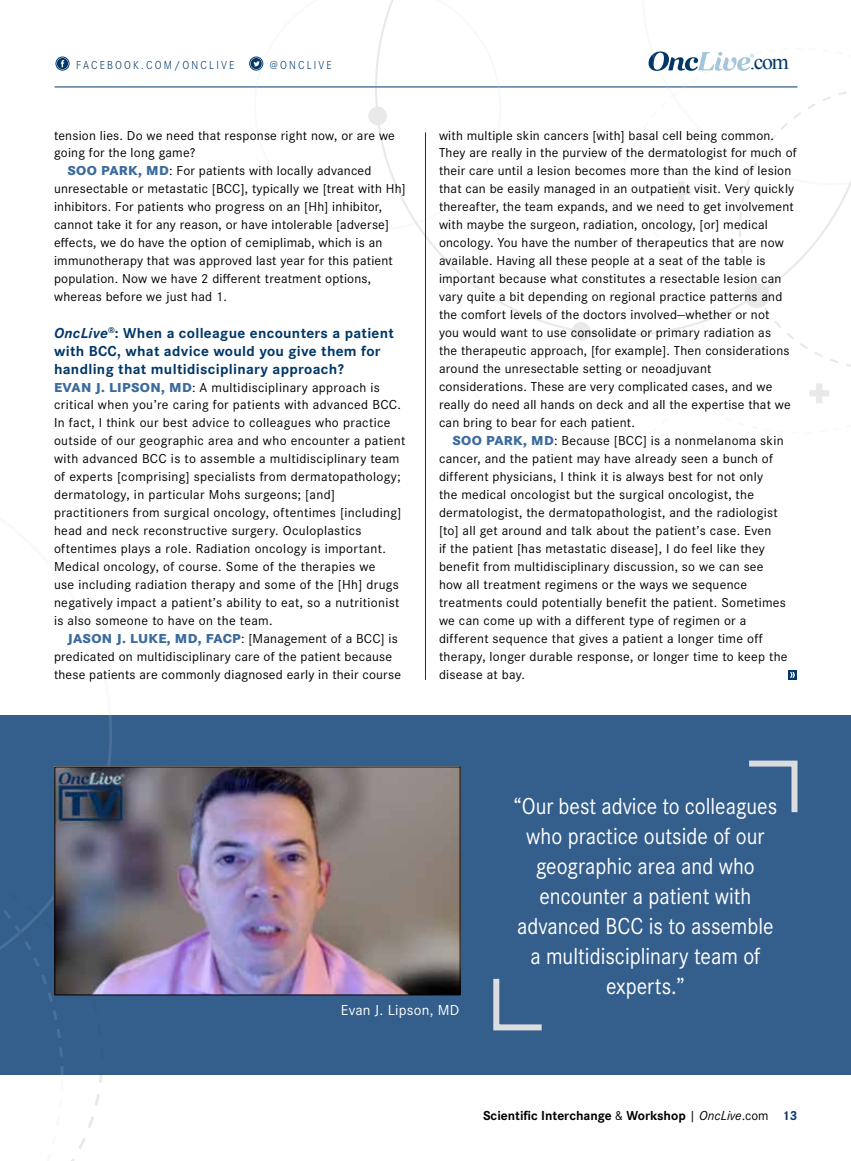
<style>
.page{position:relative;width:851px;height:1161px;background:#fff}
.page>*{position:absolute;margin:0;border:0;box-sizing:border-box;transform-origin:0 0}
.t1{font:24px/30px "Corporate S";color:#fff;text-align:center;scale:.9 1}
.t2{font:21.9px "Times New Roman";color:#003768}
.t3{font:700 15px/18px "Corporate S";letter-spacing:.02em;color:#003768}
.t4{font:15px "Corporate S";letter-spacing:.015em;color:#fff}
.t5{font:13.5px/18px "Corporate S";letter-spacing:.015em;color:#000}
.t6{font:700 13.5px "Corporate S";color:#000}
.t7{font:300 12px "Corporate S";letter-spacing:.2em;color:#003768;scale:.9 1}
.s1{font-weight:800;color:#3c6b9c}
.s2{font-style:italic}
.s3{font-weight:400}
.s4{font-weight:400;font-style:italic}
.s5{color:#003768}
</style>
<div class="page">
<hr style="left:55px;top:87px;width:742px;height:1px;background:#003768">
<div style="left:56px;top:57px;width:13px;height:13px;border:1px solid #003768;border-radius:50%"></div>
<div style="left:57px;top:58px;width:11px;height:11px;background:#003768;border-radius:50%"></div>
<svg style="left:61px;top:60px;width:3px;height:7px"></svg>
<div style="left:249px;top:57px;width:14px;height:13px;border:1px solid #003768;border-radius:50%"></div>
<svg style="left:250px;top:58px;width:12px;height:11px"></svg>
<svg style="left:254px;top:0;width:214px;height:230px"></svg>
<svg style="left:397px;top:0;width:21px;height:224px"></svg>
<div style="left:368px;top:107px;width:19px;height:18px;background:#e9e9e9;border-radius:50%"></div>
<svg style="left:468px;top:51px;width:383px;height:316px"></svg>
<svg style="left:809px;top:383px;width:20px;height:20px"></svg>
<hr style="left:425px;top:133px;width:1px;height:547px;background:#003768">
<div style="left:788px;top:670px;width:8px;height:10px;background:#003768"></div>
<svg style="left:790px;top:672px;width:5px;height:6px"></svg>
<div style="left:0;top:716px;width:850px;height:360px;background:#345e8b"></div>
<img style="left:57px;top:769px;width:401px;height:224px">
<div style="left:55px;top:767px;width:405px;height:228px;border:1px solid #000"></div>
<svg style="left:493px;top:978px;width:49px;height:53px"></svg>
<svg style="left:749px;top:760px;width:49px;height:53px"></svg>
<p class="t7" style="left:76px;top:58px;width:177px">FACEBOOK.COM/ONCLIVE</p>
<p class="t7" style="left:270px;top:58px;width:70px">@ONCLIVE</p>
<h2 class="t2" style="left:749px;top:47px;width:41px">.com</h2>
<p class="t5" style="left:54px;top:126px;width:342px">tension lies. Do we need that response right now, or are we</p>
<p class="t5" style="left:54px;top:144px;width:143px">going for the long game?</p>
<p class="t5" style="left:67px;top:162px;width:305px"><span class="s1">SOO PARK, MD</span>: For patients with locally advanced</p>
<p class="t5" style="left:54px;top:180px;width:353px">unresectable or metastatic [BCC], typically we [treat with Hh]</p>
<p class="t5" style="left:54px;top:198px;width:330px">inhibitors. For patients who progress on an [Hh] inhibitor,</p>
<p class="t5" style="left:54px;top:216px;width:336px">cannot take it for any reason, or have intolerable [adverse]</p>
<p class="t5" style="left:54px;top:234px;width:330px">effects, we do have the option of cemiplimab, which is an</p>
<p class="t5" style="left:54px;top:252px;width:340px">immunotherapy that was approved last year for this patient</p>
<p class="t5" style="left:54px;top:270px;width:318px">population. Now we have 2 different treatment options,</p>
<p class="t5" style="left:54px;top:288px;width:174px">whereas before we just had 1.</p>
<p class="t3" style="left:54px;top:324px;width:341px"><span class="s2">OncLive</span><sup>®</sup>: When a colleague encounters a patient with BCC, what advice would you give them for handling that multidisciplinary approach?</p>
<p class="t5" style="left:54px;top:378px;width:353px"><span class="s1">EVAN J. LIPSON, MD</span>: A multidisciplinary approach is critical when you’re caring for patients with advanced BCC.<br>In fact, I think our best advice to colleagues who practice outside of our geographic area and who encounter a patient with advanced BCC is to assemble a multidisciplinary team of experts [comprising] specialists from dermatopathology; dermatology, in particular Mohs surgeons; [and] practitioners from surgical oncology, oftentimes [including] head and neck reconstructive surgery. Oculoplastics oftentimes plays a role. Radiation oncology is important.<br>Medical oncology, of course. Some of the therapies we<br>use including radiation therapy and some of the [Hh] drugs negatively impact a patient’s ability to eat, so a nutritionist is also someone to have on the team.</p>
<p class="t5" style="left:54px;top:630px;width:348px;text-indent:13px"><span class="s1">JASON J. LUKE, MD, FACP</span>: [Management of a BCC] is predicated on multidisciplinary care of the patient because these patients are commonly diagnosed early in their course</p>
<p class="t5" style="left:439px;top:126px;width:359px">with multiple skin cancers [with] basal cell being common.<br>They are really in the purview of the dermatologist for much of their care until a lesion becomes more than the kind of lesion that can be easily managed in an outpatient visit. Very quickly thereafter, the team expands, and we need to get involvement with maybe the surgeon, radiation, oncology, [or] medical oncology. You have the number of therapeutics that are now available. Having all these people at a seat of the table is important because what constitutes a resectable lesion can vary quite a bit depending on regional practice patterns and the comfort levels of the doctors involved—whether or not<br>you would want to use consolidate or primary radiation as<br>the therapeutic approach, [for example]. Then considerations around the unresectable setting or neoadjuvant considerations. These are very complicated cases, and we really do need all hands on deck and all the expertise that we can bring to bear for each patient.</p>
<p class="t5" style="left:439px;top:432px;width:350px;text-indent:13px"><span class="s1">SOO PARK, MD</span>: Because [BCC] is a nonmelanoma skin cancer, and the patient may have already seen a bunch of different physicians, I think it is always best for not only<br>the medical oncologist but the surgical oncologist, the dermatologist, the dermatopathologist, and the radiologist [to] all get around and talk about the patient’s case. Even<br>if the patient [has metastatic disease], I do feel like they benefit from multidisciplinary discussion, so we can see how all treatment regimens or the ways we sequence treatments could potentially benefit the patient. Sometimes we can come up with a different type of regimen or a different sequence that gives a patient a longer time off therapy, longer durable response, or longer time to keep the disease at bay.</p>
<h1 class="t1" style="left:513px;top:791px;width:294px">“Our best advice to colleagues who practice outside of our geographic area and who encounter a patient with advanced BCC is to assemble a multidisciplinary team of experts.”</h1>
<p class="t4" style="left:341px;top:1002px;width:120px">Evan J. Lipson, MD</p>
<p class="t6" style="left:483px;top:1107px;width:316px">Scientific Interchange <span class="s3">&amp;</span> Workshop <span class="s3">|</span> <span class="s4">OncLive</span><span class="s3">.com</span> <span class="s5">13</span></p>
</div>
